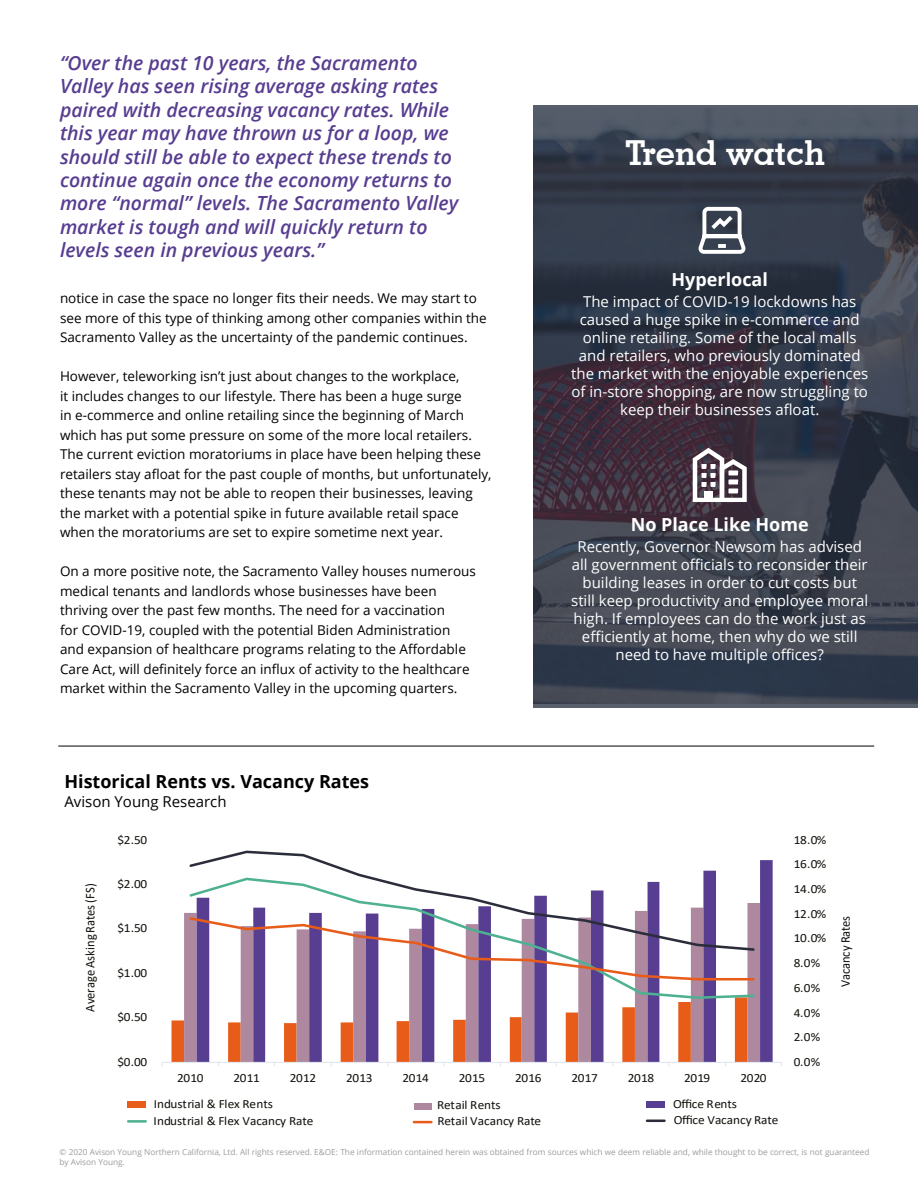
<style>
.page{position:relative;width:918px;height:1188px;background:#fff}
.page>*{position:absolute;margin:0;border:0;box-sizing:border-box;transform-origin:0 0}
.t1{font:700 34.5px "Geometric Slab 703 BT";color:#fff}
.t2{font:italic 600 19.5px/23.4px "Open Sans";color:#573d90}
.t3{font:700 18px "Open Sans";color:#000}
.t4{font:700 18px "Open Sans";color:#fff}
.t5{font:15px/18px "Open Sans";color:#fff;text-align:center}
.t6{font:15px "Open Sans";color:#000}
.t7{font:13.5px/19.5px "Open Sans";color:#000}
.t8{font:13.35px "Calibri";letter-spacing:-.005em;color:#12110b;scale:.94 1}
.t9{font:12.6px "Calibri";letter-spacing:-.015em;color:#12110b;scale:1.06 1}
.t10{font:8.25px/9.9px "Open Sans";color:#9d9d9c}
</style>
<div class="page">
<svg style="left:534px;top:105px;width:384px;height:603px;background:#393c4b"></svg>
<hr style="left:58px;top:746px;width:816px;height:1px;background:#000">
<svg style="left:747px;top:860px;width:26px;height:202px;background:#7c609b"></svg>
<hr style="left:162px;top:1062px;width:619px;height:1px;background:#e1e4ef">
<svg style="left:172px;top:997px;width:575px;height:69px"></svg>
<svg style="left:188px;top:982px;width:568px;height:18px"></svg>
<svg style="left:188px;top:952px;width:568px;height:30px"></svg>
<svg style="left:188px;top:850px;width:568px;height:102px"></svg>
<div style="left:128px;top:1101px;width:18px;height:7px;background:#e85c19"></div>
<div style="left:414px;top:1104px;width:18px;height:6px;background:#ad889e"></div>
<div style="left:646px;top:1101px;width:19px;height:7px;background:#573e91"></div>
<hr style="left:128px;top:1120px;width:18px;height:3px;background:#4eb191">
<svg style="left:414px;top:1121px;width:17px;height:2px"></svg>
<svg style="left:647px;top:1120px;width:17px;height:2px"></svg>
<svg style="left:693px;top:448px;width:54px;height:54px"></svg>
<svg style="left:696px;top:205px;width:51px;height:51px"></svg>
<p class="t2" style="left:60px;top:51px;width:400px">“Over the past 10 years, the Sacramento Valley has seen rising average asking rates paired with decreasing vacancy rates. While this year may have thrown us for a loop, we should still be able to expect these trends to continue again once the economy returns to more “normal” levels. The Sacramento Valley market is tough and will quickly return to levels seen in previous years.”</p>
<p class="t7" style="left:60px;top:288px;width:428px">notice in case the space no longer fits their needs. We may start to see more of this type of thinking among other companies within the<br>Sacramento Valley as the uncertainty of the pandemic continues.</p>
<p class="t7" style="left:60px;top:366px;width:433px">However, teleworking isn’t just about changes to the workplace,<br>it includes changes to our lifestyle. There has been a huge surge<br>in e-commerce and online retailing since the beginning of March which has put some pressure on some of the more local retailers.<br>The current eviction moratoriums in place have been helping these retailers stay afloat for the past couple of months, but unfortunately, these tenants may not be able to reopen their businesses, leaving the market with a potential spike in future available retail space when the moratoriums are set to expire sometime next year.</p>
<p class="t7" style="left:60px;top:561px;width:417px">On a more positive note, the Sacramento Valley houses numerous medical tenants and landlords whose businesses have been thriving over the past few months. The need for a vaccination<br>for COVID-19, coupled with the potential Biden Administration and expansion of healthcare programs relating to the Affordable Care Act, will definitely force an influx of activity to the healthcare market within the Sacramento Valley in the upcoming quarters.</p>
<h3 class="t3" style="left:64px;top:769px;width:306px">Historical Rents vs. Vacancy Rates</h3>
<p class="t6" style="left:64px;top:792px;width:164px">Avison Young Research</p>
<p class="t8" style="left:81px;top:1012px;width:138px;rotate:-90deg">AverageAsking Rates (FS)</p>
<p class="t9" style="left:117px;top:831px;width:30px">$2.50</p>
<p class="t9" style="left:117px;top:875px;width:30px">$2.00</p>
<p class="t9" style="left:117px;top:920px;width:30px">$1.50</p>
<p class="t9" style="left:117px;top:964px;width:30px">$1.00</p>
<p class="t9" style="left:117px;top:1009px;width:30px">$0.50</p>
<p class="t9" style="left:117px;top:1053px;width:30px">$0.00</p>
<h1 class="t1" style="left:625px;top:132px;width:201px">Trend watch</h1>
<h3 class="t4" style="left:672px;top:267px;width:98px">Hyperlocal</h3>
<p class="t5" style="left:571px;top:292px;width:299px">The impact of COVID-19 lockdowns has caused a huge spike in e-commerce and online retailing. Some of the local malls and retailers, who previously dominated the market with the enjoyable experiences of in-store shopping, are now struggling to keep their businesses afloat.</p>
<h3 class="t4" style="left:631px;top:512px;width:180px">No Place Like Home</h3>
<p class="t5" style="left:571px;top:537px;width:299px">Recently, Governor Newsom has advised all government officials to reconsider their building leases in order to cut costs but still keep productivity and employee moral high. If employees can do the work just as efficiently at home, then why do we still need to have multiple offices?</p>
<p class="t9" style="left:794px;top:831px;width:32px">18.0%</p>
<p class="t9" style="left:794px;top:855px;width:32px">16.0%</p>
<p class="t9" style="left:794px;top:880px;width:32px">14.0%</p>
<p class="t9" style="left:794px;top:905px;width:32px">12.0%</p>
<p class="t9" style="left:794px;top:929px;width:32px">10.0%</p>
<p class="t9" style="left:794px;top:954px;width:26px">8.0%</p>
<p class="t9" style="left:794px;top:979px;width:26px">6.0%</p>
<p class="t9" style="left:794px;top:1004px;width:26px">4.0%</p>
<p class="t9" style="left:794px;top:1028px;width:26px">2.0%</p>
<p class="t9" style="left:794px;top:1053px;width:26px">0.0%</p>
<p class="t8" style="left:836px;top:987px;width:77px;rotate:-90deg">Vacancy Rates</p>
<p class="t9" style="left:177px;top:1069px;width:26px">2010</p>
<p class="t9" style="left:234px;top:1069px;width:26px">2011</p>
<p class="t9" style="left:290px;top:1069px;width:26px">2012</p>
<p class="t9" style="left:346px;top:1069px;width:26px">2013</p>
<p class="t9" style="left:402px;top:1069px;width:26px">2014</p>
<p class="t9" style="left:459px;top:1069px;width:26px">2015</p>
<p class="t9" style="left:515px;top:1069px;width:26px">2016</p>
<p class="t9" style="left:571px;top:1069px;width:26px">2017</p>
<p class="t9" style="left:628px;top:1069px;width:26px">2018</p>
<p class="t9" style="left:684px;top:1069px;width:26px">2019</p>
<p class="t9" style="left:740px;top:1069px;width:26px">2020</p>
<p class="t9" style="left:154px;top:1095px;width:114px">Industrial &amp; Flex Rents</p>
<p class="t9" style="left:437px;top:1096px;width:61px">Retail Rents</p>
<p class="t9" style="left:673px;top:1095px;width:62px">Office Rents</p>
<p class="t9" style="left:154px;top:1112px;width:152px">Industrial &amp; Flex Vacancy Rate</p>
<p class="t9" style="left:437px;top:1112px;width:99px">Retail Vacancy Rate</p>
<p class="t9" style="left:674px;top:1111px;width:100px">Office Vacancy Rate</p>
<p class="t10" style="left:60px;top:1147px;width:812px">© 2020 Avison Young Northern California, Ltd. All rights reserved. E&amp;OE: The information contained herein was obtained from sources which we deem reliable and, while thought to be correct, is not guaranteed by Avison Young.</p>
</div>
